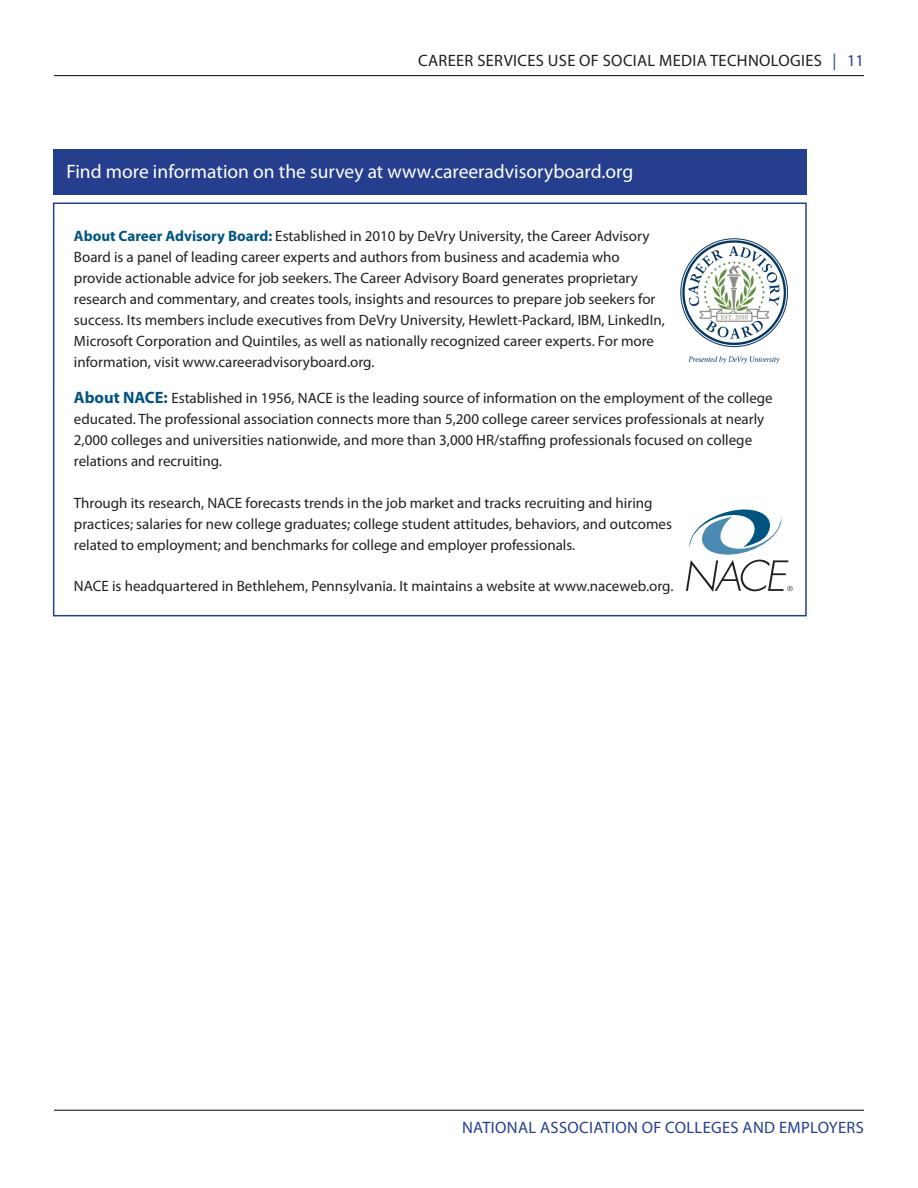
<style>
.page{position:relative;width:918px;height:1188px;background:#fff}
.page>*{position:absolute;margin:0;border:0;box-sizing:border-box;transform-origin:0 0}
.t1{font:19.5px "Myriad Pro";color:#fff}
.t2{font:16.5px "Myriad Pro";letter-spacing:.02em;color:#231f20}
.t3{font:16.5px "Myriad Pro";letter-spacing:.02em;color:#253f8e}
.Normal__Web{font:15px/21px "Myriad Pro";color:#231f20}
.s1{color:#253f8e}
.s2{font-weight:700;color:#005480}
.s3{font-weight:700;font-size:16.5px;color:#005480}
</style>
<div class="page">
<hr style="left:54px;top:75px;width:810px;height:1px;background:#231f20">
<hr style="left:54px;top:1110px;width:810px;height:1px;background:#231f20">
<div style="left:53px;top:202px;width:754px;height:414px;border:2px solid #253f8e"></div>
<svg style="left:686px;top:509px;width:107px;height:83px"></svg>
<div style="left:53px;top:149px;width:754px;height:45px;background:#253f8e"></div>
<img style="left:680px;top:238px;width:108px;height:126px">
<p class="t2" style="left:418px;top:51px;width:447px">CAREER SERVICES USE OF SOCIAL MEDIA TECHNOLOGIES <span class="s1">| 11</span></p>
<p class="t1" style="left:66px;top:160px;width:568px">Find more information on the survey at www.careeradvisoryboard.org</p>
<p class="Normal__Web" style="left:74px;top:226px;width:592px"><span class="s2">About Career Advisory Board:</span> Established in 2010 by DeVry University, the Career Advisory Board is a panel of leading career experts and authors from business and academia who provide actionable advice for job seekers. The Career Advisory Board generates proprietary research and commentary, and creates tools, insights and resources to prepare job seekers for success. Its members include executives from DeVry University, Hewlett-Packard, IBM, LinkedIn, Microsoft Corporation and Quintiles, as well as nationally recognized career experts. For more information, visit www.careeradvisoryboard.org.</p>
<p class="Normal__Web" style="left:74px;top:388px;width:700px"><span class="s3">About NACE:</span> Established in 1956, NACE is the leading source of information on the employment of the college educated. The professional association connects more than 5,200 college career services professionals at nearly 2,000 colleges and universities nationwide, and more than 3,000 HR/staffing professionals focused on college relations and recruiting.</p>
<p class="Normal__Web" style="left:74px;top:492px;width:600px">Through its research, NACE forecasts trends in the job market and tracks recruiting and hiring practices; salaries for new college graduates; college student attitudes, behaviors, and outcomes related to employment; and benchmarks for college and employer professionals.</p>
<p class="Normal__Web" style="left:74px;top:575px;width:601px">NACE is headquartered in Bethlehem, Pennsylvania. It maintains a website at www.naceweb.org.</p>
<p class="t3" style="left:462px;top:1118px;width:403px">NATIONAL ASSOCIATION OF COLLEGES AND EMPLOYERS</p>
</div>
